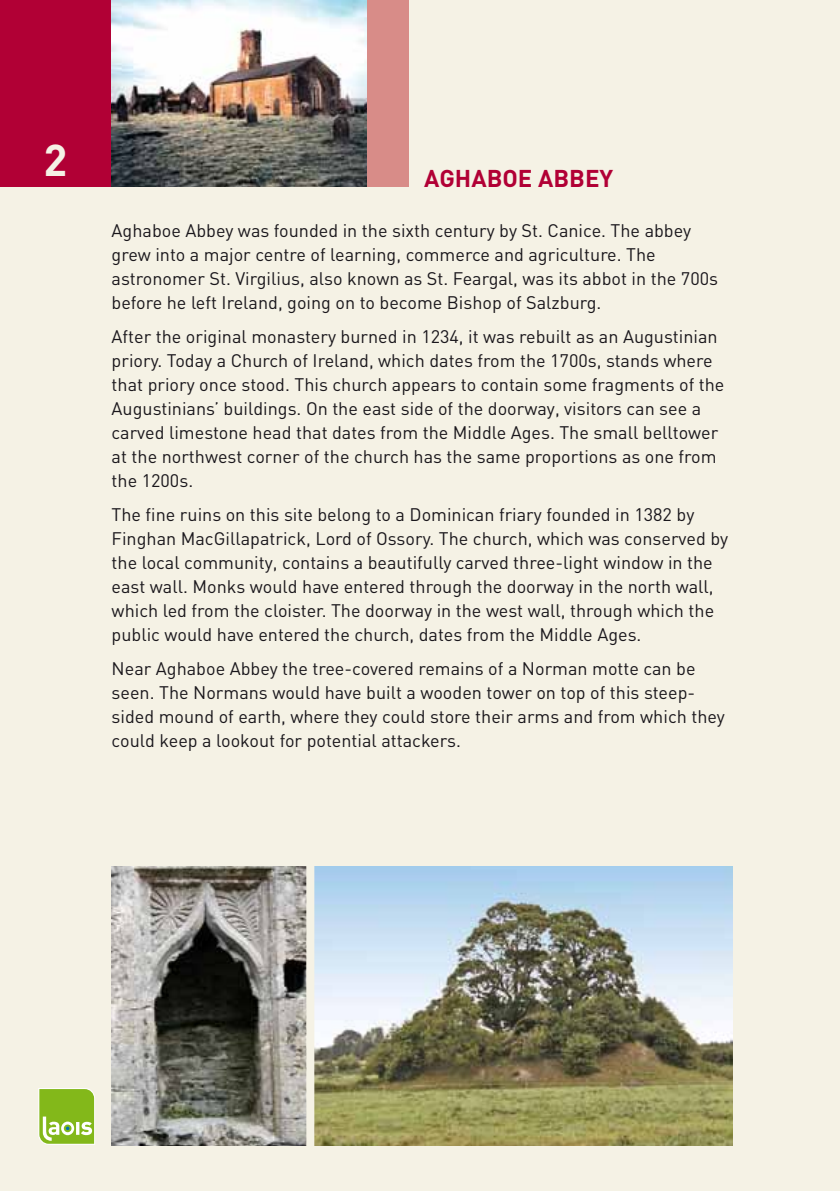
<style>
.page{position:relative;width:840px;height:1191px;background:#fff}
.page>*{position:absolute;margin:0;border:0;box-sizing:border-box;transform-origin:0 0}
.t1{font:700 44px "DIN";color:#f5f2e5}
.t2{font:700 24px "DIN";color:#b10035}
.t3{font:18px/24px "DIN";color:#1a171c}
</style>
<div class="page">
<div style="left:0;top:0;width:839px;height:1191px;background:#f5f2e5"></div>
<div style="left:0;top:0;width:111px;height:187px;background:#b10035"></div>
<img style="left:111px;top:0;width:256px;height:187px">
<div style="left:367px;top:0;width:41px;height:187px;background:#d88c88"></div>
<svg style="left:38px;top:1088px;width:57px;height:56px;background:#9bc548"></svg>
<img style="left:111px;top:866px;width:195px;height:279px">
<img style="left:314px;top:866px;width:417px;height:279px">
<h1 class="t1" style="left:43px;top:132px;width:25px">2</h1>
<h2 class="t2" style="left:424px;top:163px;width:47px">AGHABO</h2>
<h2 class="t2" style="left:517px;top:163px;width:97px">E ABB EY</h2>
<p class="t3" style="left:111px;top:218px;width:607px">Aghaboe Abbey was founded in the sixth century by St. Canice. The abbey grew into a major centre of learning, commerce and agriculture. The astronomer St. Virgilius, also known as St. Feargal, was its abbot in the 700s before he left Ireland, going on to become Bishop of Salzburg.</p>
<p class="t3" style="left:111px;top:324px;width:614px">After the original monastery burned in 1234, it was rebuilt as an Augustinian priory. Today a Church of Ireland, which dates from the 1700s, stands where that priory once stood. This church appears to contain some fragments of the Augustinians’ buildings. On the east side of the doorway, visitors can see a carved limestone head that dates from the Middle Ages. The small belltower at the northwest corner of the church has the same proportions as one from the 1200s.</p>
<p class="t3" style="left:111px;top:502px;width:617px">The fine ruins on this site belong to a Dominican friary founded in 1382 by Finghan MacGillapatrick, Lord of Ossory. The church, which was conserved by the local community, contains a beautifully carved three-light window in the east wall. Monks would have entered through the doorway in the north wall, which led from the cloister. The doorway in the west wall, through which the public would have entered the church, dates from the Middle Ages.</p>
<p class="t3" style="left:111px;top:656px;width:614px">Near Aghaboe Abbey the tree-covered remains of a Norman motte can be seen. The Normans would have built a wooden tower on top of this steep&shy;sided mound of earth, where they could store their arms and from which they could keep a lookout for potential attackers.</p>
</div>
